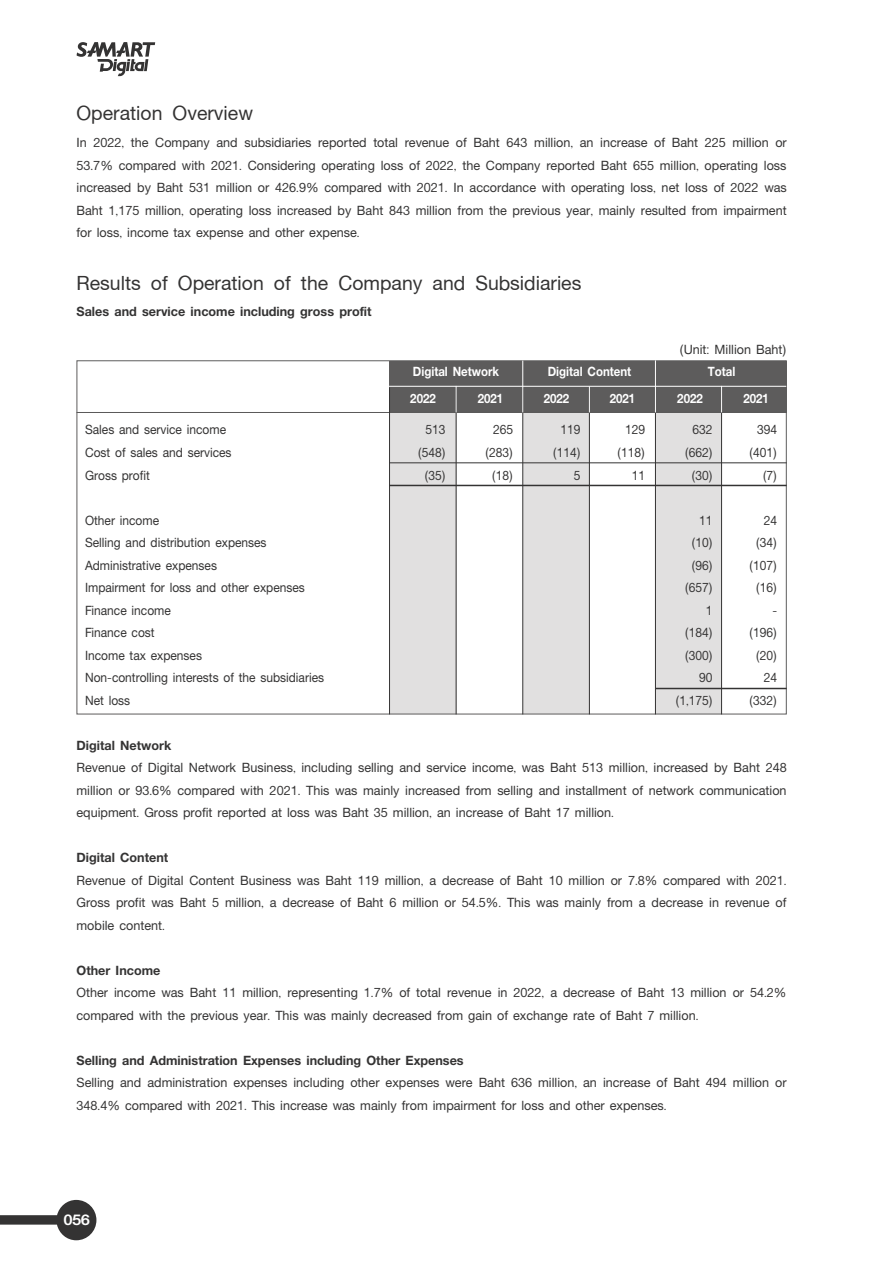
<style>
.page{position:relative;width:893px;height:1263px;background:#fff}
.page>*{position:absolute;margin:0;border:0;box-sizing:border-box;transform-origin:0 0}
.t1{font:30px "PSL Kanda Bold";color:#343333}
.t2{font:22.5px "PSL Kanda Extra";color:#fff;scale:1.1 1}
.t3{font:19.5px/22.5px "PSL Text";color:#343333;text-align:justify}
.t4{font:19.5px "PSL Text";color:#343333;scale:.95 1}
.t5{font:700 19.5px "PSL Text";color:#343333}
.t6{font:700 19.5px "PSL Text";color:#fff;scale:.91 1}
.t7{font:700 19.5px "PSL Text";color:#fff;scale:.9 1}
</style>
<div class="page">
<svg style="left:0;top:1200px;width:96px;height:40px"></svg>
<svg style="left:77px;top:42px;width:78px;height:34px"></svg>
<div style="left:390px;top:412px;width:66px;height:302px;background:#e1e0e0"></div>
<div style="left:523px;top:412px;width:66px;height:302px;background:#e1e0e0"></div>
<div style="left:655px;top:412px;width:66px;height:302px;background:#e1e0e0"></div>
<div style="left:389px;top:361px;width:398px;height:51px;background:#5d5c5c"></div>
<hr style="left:77px;top:412px;width:710px;height:1px;background:#5b5a5a">
<hr style="left:456px;top:387px;width:1px;height:327px;background:#343333">
<hr style="left:389px;top:387px;width:1px;height:327px;background:#343333">
<hr style="left:522px;top:387px;width:1px;height:327px;background:#343333">
<hr style="left:721px;top:387px;width:1px;height:327px;background:#343333">
<hr style="left:655px;top:387px;width:1px;height:327px;background:#343333">
<hr style="left:589px;top:387px;width:1px;height:327px;background:#343333">
<hr style="left:389px;top:462px;width:398px;height:1px;background:#343333">
<hr style="left:389px;top:485px;width:398px;height:1px;background:#343333">
<svg style="left:456px;top:387px;width:1px;height:25px"></svg>
<svg style="left:721px;top:387px;width:1px;height:25px"></svg>
<svg style="left:589px;top:387px;width:1px;height:25px"></svg>
<hr style="left:389px;top:386px;width:397px;height:1px;background:#fff">
<hr style="left:522px;top:361px;width:1px;height:51px;background:#fff">
<hr style="left:655px;top:360px;width:1px;height:52px;background:#fff">
<hr style="left:656px;top:688px;width:131px;height:1px;background:#343333">
<h1 class="t1" style="left:77px;top:98px;width:178px">Operation Overview</h1>
<p class="t3" style="left:77px;top:132px;width:712px">In 2022, the Company and subsidiaries reported total revenue of Baht 643 million, an increase of Baht 225 million or 53.7% compared with 2021. Considering operating loss of 2022, the Company reported Baht 655 million, operating loss increased by Baht 531 million or 426.9% compared with 2021. In accordance with operating loss, net loss of 2022 was Baht 1,175 million, operating loss increased by Baht 843 million from the previous year, mainly resulted from impairment for loss, income tax expense and other expense.</p>
<h1 class="t1" style="left:77px;top:267px;width:506px">Results of Operation of the Company and Subsidiaries</h1>
<p class="t5" style="left:77px;top:300px;width:297px">Sales and service income including gross profit</p>
<p class="t3" style="left:680px;top:339px;width:109px">(Unit: Million Baht)</p>
<p class="t6" style="left:413px;top:360px;width:96px">Digital Network</p>
<p class="t6" style="left:548px;top:360px;width:93px">Digital Content</p>
<p class="t6" style="left:708px;top:360px;width:32px">Total</p>
<p class="t7" style="left:410px;top:387px;width:30px">2022</p>
<p class="t7" style="left:478px;top:387px;width:30px">2021</p>
<p class="t7" style="left:544px;top:387px;width:30px">2022</p>
<p class="t7" style="left:610px;top:387px;width:30px">2021</p>
<p class="t7" style="left:677px;top:387px;width:30px">2022</p>
<p class="t7" style="left:743px;top:387px;width:30px">2021</p>
<p class="t4" style="left:85px;top:419px;width:150px">Sales and service income</p>
<p class="t4" style="left:426px;top:419px;width:23px">513</p>
<p class="t4" style="left:493px;top:419px;width:23px">265</p>
<p class="t4" style="left:561px;top:419px;width:23px">119</p>
<p class="t4" style="left:625px;top:419px;width:23px">129</p>
<p class="t4" style="left:693px;top:419px;width:23px">632</p>
<p class="t4" style="left:757px;top:419px;width:23px">394</p>
<p class="t4" style="left:85px;top:441px;width:156px">Cost of sales and services</p>
<p class="t4" style="left:418px;top:441px;width:31px">(548)</p>
<p class="t4" style="left:485px;top:441px;width:31px">(283)</p>
<p class="t4" style="left:553px;top:441px;width:31px">(114)</p>
<p class="t4" style="left:617px;top:441px;width:31px">(118)</p>
<p class="t4" style="left:685px;top:441px;width:31px">(662)</p>
<p class="t4" style="left:749px;top:441px;width:31px">(401)</p>
<p class="t4" style="left:85px;top:464px;width:70px">Gross profit</p>
<p class="t4" style="left:424px;top:464px;width:95px">(35) (18)</p>
<p class="t4" style="left:574px;top:464px;width:9px">5</p>
<p class="t4" style="left:632px;top:464px;width:16px">11</p>
<p class="t4" style="left:691px;top:464px;width:24px">(30)</p>
<p class="t4" style="left:763px;top:464px;width:17px">(7)</p>
<p class="t4" style="left:85px;top:509px;width:80px">Other income</p>
<p class="t4" style="left:699px;top:509px;width:16px">11</p>
<p class="t4" style="left:764px;top:509px;width:16px">24</p>
<p class="t4" style="left:85px;top:531px;width:193px">Selling and distribution expenses</p>
<p class="t4" style="left:691px;top:531px;width:92px">(10) (34)</p>
<p class="t4" style="left:85px;top:554px;width:140px">Administrative expenses</p>
<p class="t4" style="left:691px;top:554px;width:92px">(96) (107)</p>
<p class="t4" style="left:85px;top:576px;width:233px">Impairment for loss and other expenses</p>
<p class="t4" style="left:685px;top:576px;width:31px">(657)</p>
<p class="t4" style="left:756px;top:576px;width:24px">(16)</p>
<p class="t4" style="left:85px;top:599px;width:92px">Finance income</p>
<p class="t4" style="left:706px;top:599px;width:9px">1</p>
<p class="t4" style="left:772px;top:599px;width:7px">-</p>
<p class="t4" style="left:85px;top:621px;width:75px">Finance cost</p>
<p class="t4" style="left:685px;top:621px;width:31px">(184)</p>
<p class="t4" style="left:749px;top:621px;width:31px">(196)</p>
<p class="t4" style="left:85px;top:644px;width:125px">Income tax expenses</p>
<p class="t4" style="left:685px;top:644px;width:31px">(300)</p>
<p class="t4" style="left:756px;top:644px;width:24px">(20)</p>
<p class="t4" style="left:85px;top:666px;width:253px">Non-controlling interests of the subsidiaries</p>
<p class="t4" style="left:699px;top:666px;width:16px">90</p>
<p class="t4" style="left:764px;top:666px;width:16px">24</p>
<p class="t4" style="left:85px;top:689px;width:49px">Net loss</p>
<p class="t4" style="left:675px;top:689px;width:41px">(1,175)</p>
<p class="t4" style="left:749px;top:689px;width:31px">(332)</p>
<p class="t5" style="left:77px;top:733px;width:96px">Digital Network</p>
<p class="t3" style="left:77px;top:757px;width:712px">Revenue of Digital Network Business, including selling and service income, was Baht 513 million, increased by Baht 248 million or 93.6% compared with 2021. This was mainly increased from selling and installment of network communication equipment. Gross profit reported at loss was Baht 35 million, an increase of Baht 17 million.</p>
<p class="t5" style="left:77px;top:846px;width:93px">Digital Content</p>
<p class="t3" style="left:77px;top:870px;width:711px">Revenue of Digital Content Business was Baht 119 million, a decrease of Baht 10 million or 7.8% compared with 2021.<br>Gross profit was Baht 5 million, a decrease of Baht 6 million or 54.5%. This was mainly from a decrease in revenue of mobile content.</p>
<p class="t5" style="left:77px;top:958px;width:85px">Other Income</p>
<p class="t3" style="left:77px;top:982px;width:711px">Other income was Baht 11 million, representing 1.7% of total revenue in 2022, a decrease of Baht 13 million or 54.2% compared with the previous year. This was mainly decreased from gain of exchange rate of Baht 7 million.</p>
<p class="t5" style="left:77px;top:1048px;width:389px">Selling and Administration Expenses including Other Expenses</p>
<p class="t3" style="left:77px;top:1072px;width:712px">Selling and administration expenses including other expenses were Baht 636 million, an increase of Baht 494 million or<br>348.4% compared with 2021. This increase was mainly from impairment for loss and other expenses.</p>
<p class="t2" style="left:63px;top:1209px;width:17px">056</p>
</div>
